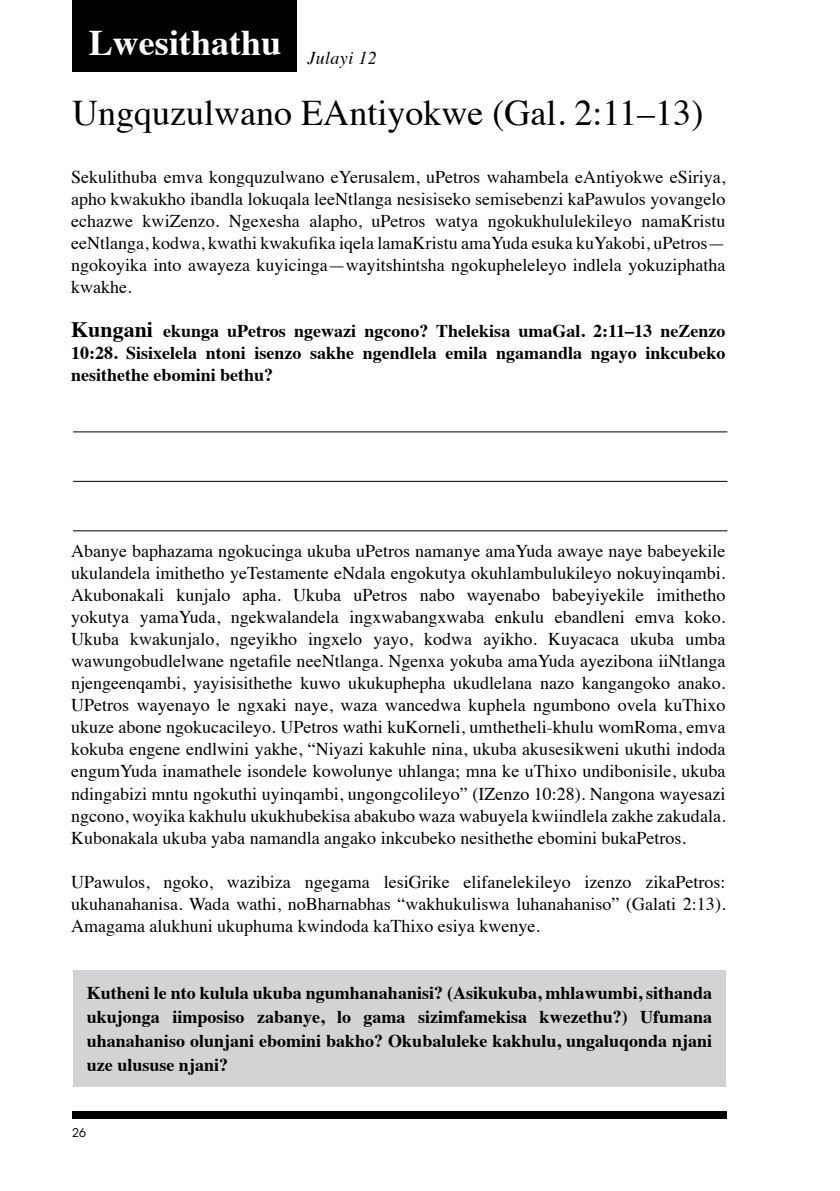
<style>
.page{position:relative;width:840px;height:1191px;background:#fff}
.page>*{position:absolute;margin:0;border:0;box-sizing:border-box;transform-origin:0 0}
.t1{font:36px "Times";color:#000}
.t2{font:700 36px "Times";color:#fff}
.t3{font:18px/22px "Times";color:#000;text-align:justify}
.t4{font:700 18px/24px "Times";color:#000;text-align:justify}
.t5{font:italic 18px "Times";letter-spacing:.02em;color:#000}
.t6{font:12px "ITC Avant Garde Std";color:#000}
.s1{font-size:22px}
</style>
<div class="page">
<div style="left:72px;top:1111px;width:654px;height:8px;background:#000"></div>
<div style="left:72px;top:0;width:225px;height:71px;background:#000"></div>
<hr style="left:73px;top:481px;width:654px;height:1px;background:#000">
<hr style="left:73px;top:431px;width:654px;height:1px;background:#000">
<hr style="left:73px;top:530px;width:654px;height:1px;background:#000">
<div style="left:73px;top:969px;width:652px;height:117px;background:#d1d3d4"></div>
<h1 class="t2" style="left:89px;top:8px;width:194px">Lwesithathu</h1>
<p class="t5" style="left:307px;top:42px;width:71px">Julayi 12</p>
<h1 class="t1" style="left:72px;top:80px;width:632px">Ungquzulwano EAntiyokwe (Gal. 2:11–13)</h1>
<p class="t3" style="left:71px;top:165px;width:655px">Sekulithuba emva kongquzulwano eYerusalem, uPetros wahambela eAntiyokwe eSiriya, apho kwakukho ibandla lokuqala leeNtlanga nesisiseko semisebenzi kaPawulos yovangelo echazwe kwiZenzo. Ngexesha alapho, uPetros watya ngokukhululekileyo namaKristu eeNtlanga, kodwa, kwathi kwakufika iqela lamaKristu amaYuda esuka kuYakobi, uPetros— ngokoyika into awayeza kuyicinga—wayitshintsha ngokupheleleyo indlela yokuziphatha kwakhe.</p>
<p class="t4" style="left:71px;top:318px;width:655px;line-height:22px"><span class="s1">Kungani</span> ekunga uPetros ngewazi ngcono? Thelekisa umaGal. 2:11–13 neZenzo 10:28. Sisixelela ntoni isenzo sakhe ngendlela emila ngamandla ngayo inkcubeko nesithethe ebomini bethu?</p>
<p class="t3" style="left:71px;top:539px;width:655px">Abanye baphazama ngokucinga ukuba uPetros namanye amaYuda awaye naye babeyekile ukulandela imithetho yeTestamente eNdala engokutya okuhlambulukileyo nokuyinqambi.<br>Akubonakali kunjalo apha. Ukuba uPetros nabo wayenabo babeyiyekile imithetho yokutya yamaYuda, ngekwalandela ingxwabangxwaba enkulu ebandleni emva koko.<br>Ukuba kwakunjalo, ngeyikho ingxelo yayo, kodwa ayikho. Kuyacaca ukuba umba wawungobudlelwane ngetafile neeNtlanga. Ngenxa yokuba amaYuda ayezibona iiNtlanga njengeenqambi, yayisisithethe kuwo ukukuphepha ukudlelana nazo kangangoko anako.<br>UPetros wayenayo le ngxaki naye, waza wancedwa kuphela ngumbono ovela kuThixo ukuze abone ngokucacileyo. UPetros wathi kuKorneli, umthetheli-khulu womRoma, emva kokuba engene endlwini yakhe, “Niyazi kakuhle nina, ukuba akusesikweni ukuthi indoda engumYuda inamathele isondele kowolunye uhlanga; mna ke uThixo undibonisile, ukuba ndingabizi mntu ngokuthi uyinqambi, ungongcolileyo” (IZenzo 10:28). Nangona wayesazi ngcono, woyika kakhulu ukukhubekisa abakubo waza wabuyela kwiindlela zakhe zakudala.<br>Kubonakala ukuba yaba namandla angako inkcubeko nesithethe ebomini bukaPetros.</p>
<p class="t3" style="left:71px;top:869px;width:655px">UPawulos, ngoko, wazibiza ngegama lesiGrike elifanelekileyo izenzo zikaPetros: ukuhanahanisa. Wada wathi, noBharnabhas “wakhukuliswa luhanahaniso” (Galati 2:13).<br>Amagama alukhuni ukuphuma kwindoda kaThixo esiya kwenye.</p>
<p class="t4" style="left:87px;top:979px;width:626px">Kutheni le nto kulula ukuba ngumhanahanisi? (Asikukuba, mhlawumbi, sithanda ukujonga iimposiso zabanye, lo gama sizimfamekisa kwezethu?) Ufumana uhanahaniso olunjani ebomini bakho? Okubaluleke kakhulu, ungaluqonda njani uze ulususe njani?</p>
<p class="t6" style="left:72px;top:1125px;width:15px">26</p>
</div>
